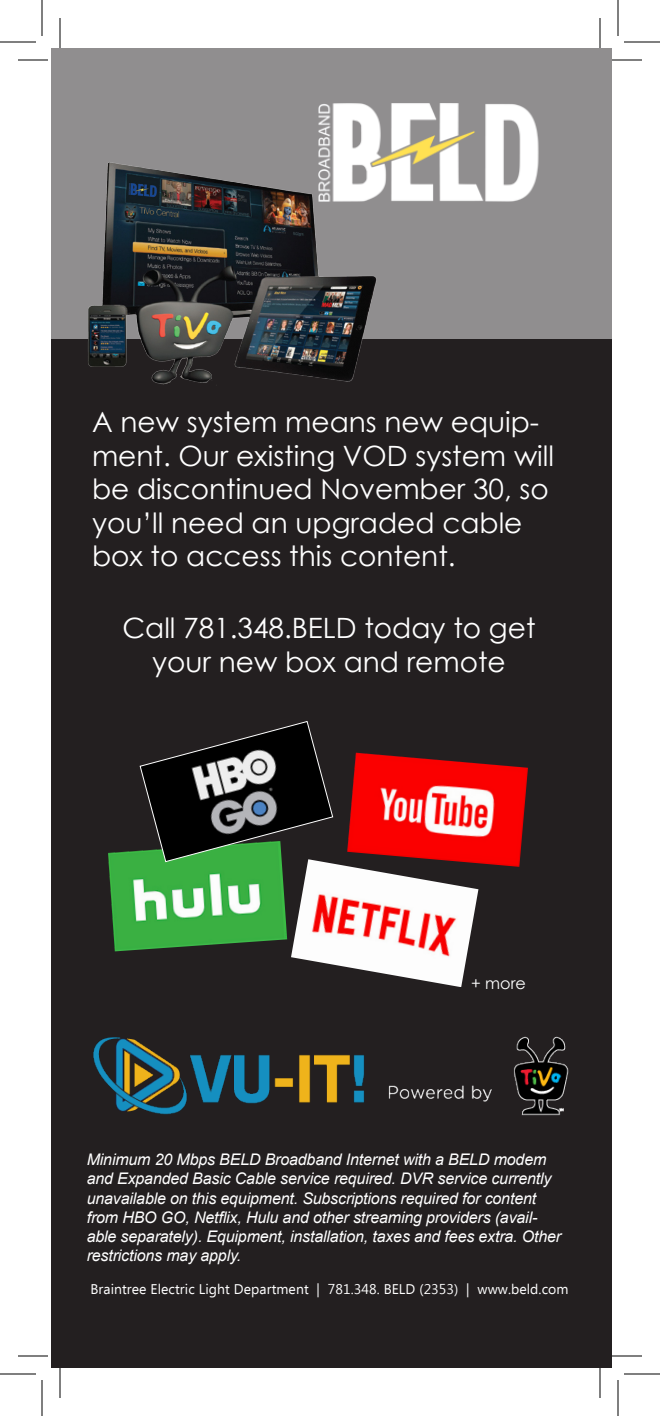
<style>
.page{position:relative;width:660px;height:1416px;background:#fff}
.page>*{position:absolute;margin:0;border:0;box-sizing:border-box;transform-origin:0 0}
.t1{font:28px/33.6px "Century Gothic";color:#fff}
.t2{font:italic 16px/19.2px "Arial";letter-spacing:-.01em;color:#fff}
.t3{font:16px "Century Gothic";color:#fff}
.t4{font:14px "Ebrima";letter-spacing:.005em;color:#fff}
</style>
<div class="page">
<div style="left:52px;top:48px;width:560px;height:1320px;background:#231f20"></div>
<div style="left:52px;top:48px;width:566px;height:291px;background:#908e8f"></div>
<img style="left:88px;top:162px;width:288px;height:223px">
<img style="left:93px;top:1036px;width:476px;height:80px">
<img style="left:108px;top:850px;width:179px;height:101px">
<img style="left:347px;top:753px;width:181px;height:114px">
<svg style="left:140px;top:721px;width:193px;height:141px"></svg>
<img style="left:291px;top:859px;width:187px;height:128px">
<img style="left:317px;top:103px;width:222px;height:100px">
<hr style="left:612px;top:59px;width:30px;height:2px;background:#fff">
<hr style="left:18px;top:60px;width:30px;height:1px;background:#000">
<hr style="left:612px;top:60px;width:30px;height:1px;background:#000">
<hr style="left:18px;top:1356px;width:30px;height:1px;background:#000">
<hr style="left:612px;top:1356px;width:30px;height:1px;background:#000">
<hr style="left:60px;top:18px;width:1px;height:30px;background:#000">
<hr style="left:60px;top:1368px;width:1px;height:30px;background:#000">
<hr style="left:600px;top:18px;width:1px;height:30px;background:#000">
<hr style="left:600px;top:1368px;width:1px;height:30px;background:#000">
<hr style="left:0;top:42px;width:36px;height:1px;background:#000">
<hr style="left:624px;top:42px;width:36px;height:1px;background:#000">
<hr style="left:0;top:1374px;width:36px;height:1px;background:#000">
<hr style="left:624px;top:1374px;width:36px;height:1px;background:#000">
<hr style="left:42px;top:0;width:1px;height:36px;background:#000">
<hr style="left:42px;top:1380px;width:1px;height:36px;background:#000">
<hr style="left:618px;top:0;width:1px;height:36px;background:#000">
<hr style="left:618px;top:1380px;width:1px;height:36px;background:#000">
<p class="t1" style="left:92px;top:405px;width:464px">A new system means new equip&shy;ment. Our existing VOD system will be discontinued November 30, so you’ll need an upgraded cable box to access this content.</p>
<p class="t1" style="left:122px;top:611px;width:415px;text-align:center">Call 781.348.BELD today to get your new box and remote</p>
<p class="t3" style="left:471px;top:972px;width:56px">+ more</p>
<p class="t2" style="left:87px;top:1150px;width:476px">Minimum 20 Mbps BELD Broadband Internet with a BELD modem and Expanded Basic Cable service required. DVR service currently unavailable on this equipment. Subscriptions required for content from HBO GO, Netflix, Hulu and other streaming providers (avail&shy;able separately). Equipment, installation, taxes and fees extra. Other restrictions may apply.</p>
<p class="t4" style="left:90px;top:1279px;width:480px">Braintree Electric Light Department | 781.348. BELD (2353) | www.beld.com</p>
</div>
